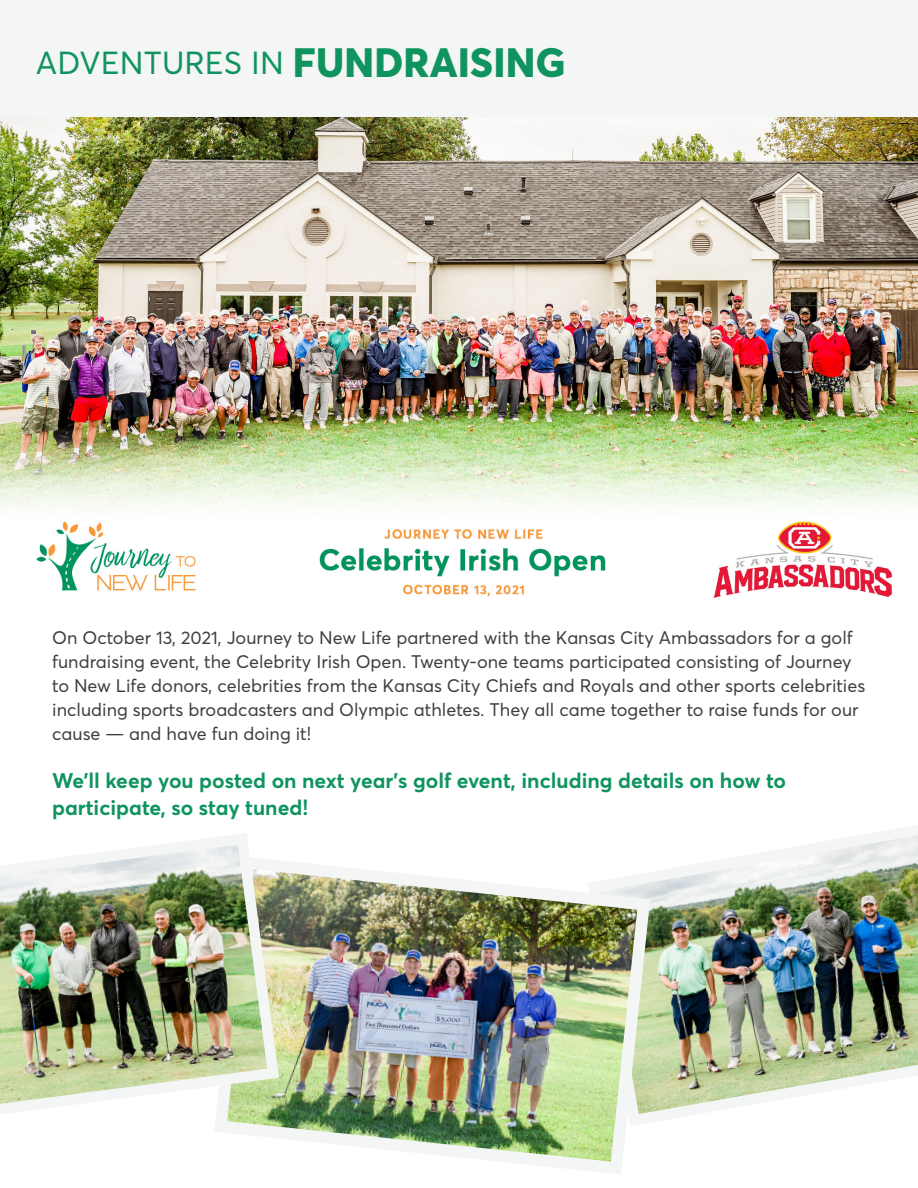
<style>
.page{position:relative;width:918px;height:1188px;background:#fff}
.page>*{position:absolute;margin:0;border:0;box-sizing:border-box;transform-origin:0 0}
.t1{font:31.5px "Averta";letter-spacing:.005em;color:#10945f}
.t2{font:700 21px/27px "Averta";color:#10945f}
.t3{font:18px/24px "Averta";color:#3e3e3f}
.s1{font-weight:800;font-size:40.5px}
</style>
<div class="page">
<img style="left:657px;top:825px;width:261px;height:296px">
<img style="left:215px;top:861px;width:442px;height:313px">
<img style="left:0;top:117px;width:918px;height:481px">
<div style="left:0;top:0;width:918px;height:117px;background:#f4f5f5"></div>
<img style="left:0;top:833px;width:285px;height:293px">
<p class="t1" style="left:36px;top:44px;width:531px">ADVENTURES IN <span class="s1">FUNDRAISING</span></p>
<p class="t3" style="left:52px;top:625px;width:815px">On October 13, 2021, Journey to New Life partnered with the Kansas City Ambassadors for a golf fundraising event, the Celebrity Irish Open. Twenty-one teams participated consisting of Journey to New Life donors, celebrities from the Kansas City Chiefs and Royals and other sports celebrities including sports broadcasters and Olympic athletes. They all came together to raise funds for our cause — and have fun doing it!</p>
<p class="t2" style="left:52px;top:766px;width:735px">We’ll keep you posted on next year’s golf event, including details on how to participate, so stay tuned!</p>
</div>
